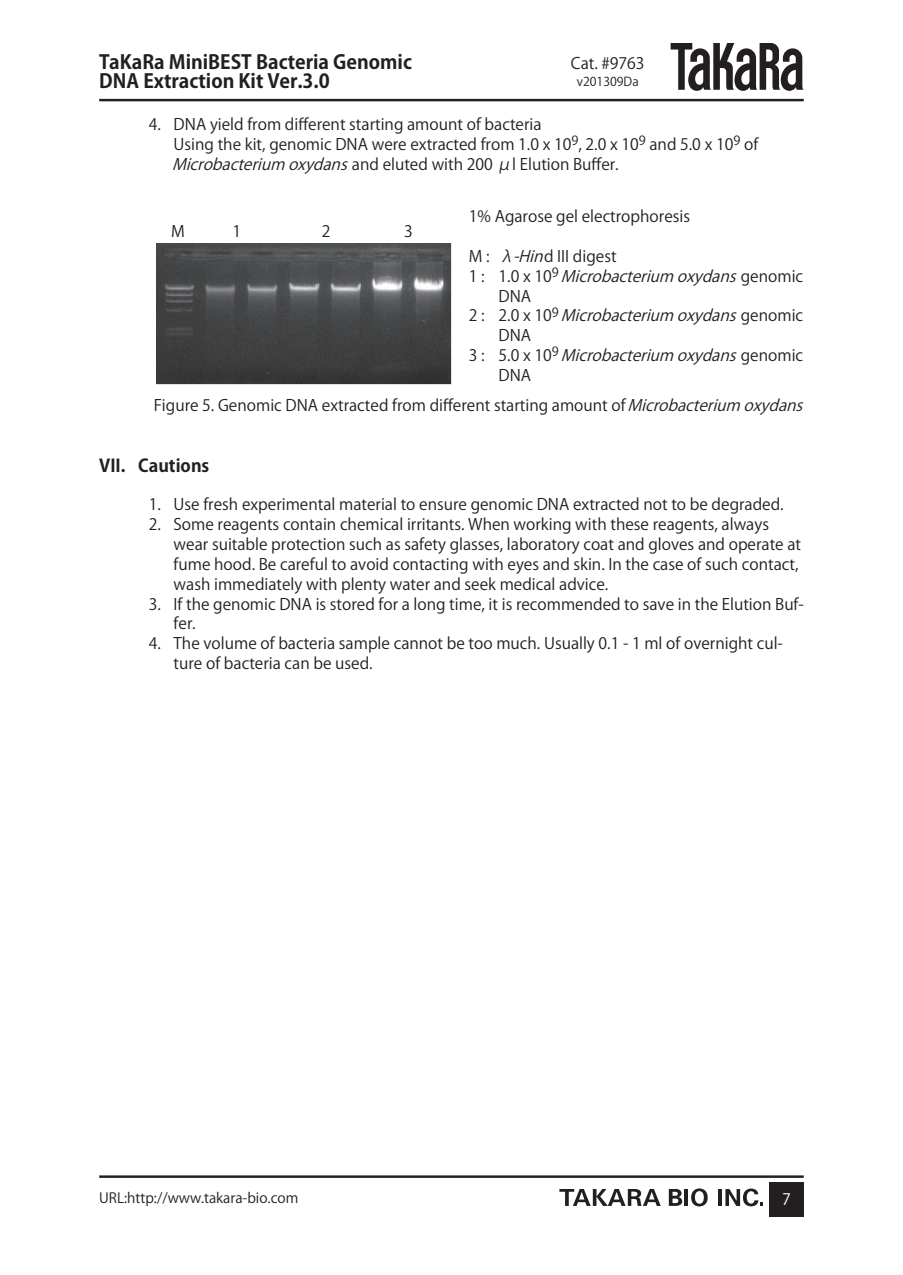
<style>
.page{position:relative;width:903px;height:1275px;background:#fff}
.page>*{position:absolute;margin:0;border:0;box-sizing:border-box;transform-origin:0 0}
.t1{font:700 19.25px/19.8px "Koz Go Pro";color:#231f20}
.本文{font:700 17.5px "Koz Go Pro";color:#231f20}
.本文-2{font:15.75px/19.8px "Koz Go Pro";color:#231f20}
.本文-3{font:italic 15.75px/19.8px "Koz Go Pro";color:#231f20}
.t2{font:15.75px "Koz Go Pro";color:#fff}
.t3{font:14px "Koz Go Pro";color:#231f20}
.t4{font:12.25px "Koz Go Pro";color:#231f20}
.s1{font-style:italic}
.s2{font-style:normal}
</style>
<div class="page">
<hr style="left:99px;top:99px;width:705px;height:2px;background:#231f20">
<hr style="left:99px;top:1175px;width:705px;height:3px;background:#231f20">
<div style="left:769px;top:1182px;width:35px;height:35px;background:#231f20"></div>
<svg style="left:670px;top:43px;width:133px;height:48px"></svg>
<svg style="left:691px;top:1188px;width:17px;height:18px"></svg>
<svg style="left:559px;top:1189px;width:102px;height:17px"></svg>
<hr style="left:684px;top:1189px;width:4px;height:17px;background:#231f20">
<hr style="left:718px;top:1189px;width:4px;height:17px;background:#231f20">
<svg style="left:725px;top:1188px;width:38px;height:18px"></svg>
<svg style="left:669px;top:1189px;width:13px;height:17px"></svg>
<img style="left:156px;top:243px;width:295px;height:142px">
<p class="t1" style="left:99px;top:53px;width:314px">TaKaRa MiniBEST Bacteria Genomic<br>DNA Extraction Kit Ver.3.0</p>
<p class="本文-2" style="left:571px;top:54px;width:75px">Cat. #9763</p>
<p class="t4" style="left:577px;top:74px;width:63px">v201309Da</p>
<p class="本文-2" style="left:149px;top:115px;width:394px">4. DNA yield from different starting amount of bacteria</p>
<p class="本文-2" style="left:174px;top:135px;width:586px">Using the kit, genomic DNA were extracted from 1.0 x 10<sup>9</sup>, 2.0 x 10<sup>9</sup> and 5.0 x 10<sup>9</sup> of</p>
<p class="本文-2" style="left:172px;top:155px;width:448px"><span class="s1">Microbacteriumoxydans</span>and eluted with 200 μl Elution Buffer.</p>
<p class="本文-2" style="left:469px;top:207px;width:223px">1% Agarose gel electrophoresis</p>
<p class="本文-2" style="left:469px;top:247px;width:149px">M : λ-<span class="s1">Hin</span>d III digest</p>
<p class="本文-3" style="left:499px;top:266px;width:306px;text-indent:-30px"><span class="s2">1 : 1 . 0 x 1 0</span> <sup>9</sup> Microbacterium oxydans <span class="s2">g e n o m i c<br>DNA</span></p>
<p class="本文-3" style="left:499px;top:306px;width:306px;text-indent:-30px"><span class="s2">2 : 2 . 0 x 1 0</span> <sup>9</sup> Microbacterium oxydans <span class="s2">g e n o m i c<br>DNA</span></p>
<p class="本文-3" style="left:499px;top:346px;width:306px;text-indent:-30px"><span class="s2">3 : 5 . 0 x 1 0</span> <sup>9</sup> Microbacterium oxydans <span class="s2">g e n o m i c<br>DNA</span></p>
<p class="本文-2" style="left:154px;top:396px;width:655px">Figure 5. Genomic DNA extracted from different starting amount of<span class="s1">Microbacteriumoxydans</span></p>
<p class="本文-2" style="left:171px;top:222px;width:15px">M</p>
<p class="本文-2" style="left:233px;top:222px;width:10px">1</p>
<p class="本文-2" style="left:322px;top:222px;width:10px">2</p>
<p class="本文-2" style="left:404px;top:222px;width:10px">3</p>
<p class="本文" style="left:99px;top:454px;width:112px">VII．Cautions</p>
<p class="本文-2" style="left:149px;top:495px;width:636px">1. Use fresh experimental material to ensure genomic DNA extracted not to be degraded.</p>
<p class="本文-2" style="left:174px;top:515px;width:629px;text-indent:-25px">2. Some reagents contain chemical irritants. When working with these reagents, always wear suitable protection such as safety glasses, laboratory coat and gloves and operate at fume hood. Be careful to avoid contacting with eyes and skin. In the case of such contact, wash immediately with plenty water and seek medical advice.</p>
<p class="本文-2" style="left:174px;top:594px;width:632px;text-indent:-25px">3. If the genomic DNA is stored for a long time, it is recommended to save in the Elution Buf&shy;fer.</p>
<p class="本文-2" style="left:174px;top:634px;width:611px;text-indent:-25px">4. The volume of bacteria sample cannot be too much. Usually 0.1 - 1 ml of overnight cul&shy;ture of bacteria can be used.</p>
<p class="t3" style="left:99px;top:1189px;width:201px">URL:http://www.takara-bio.com</p>
<p class="t2" style="left:782px;top:1189px;width:10px">7</p>
</div>
